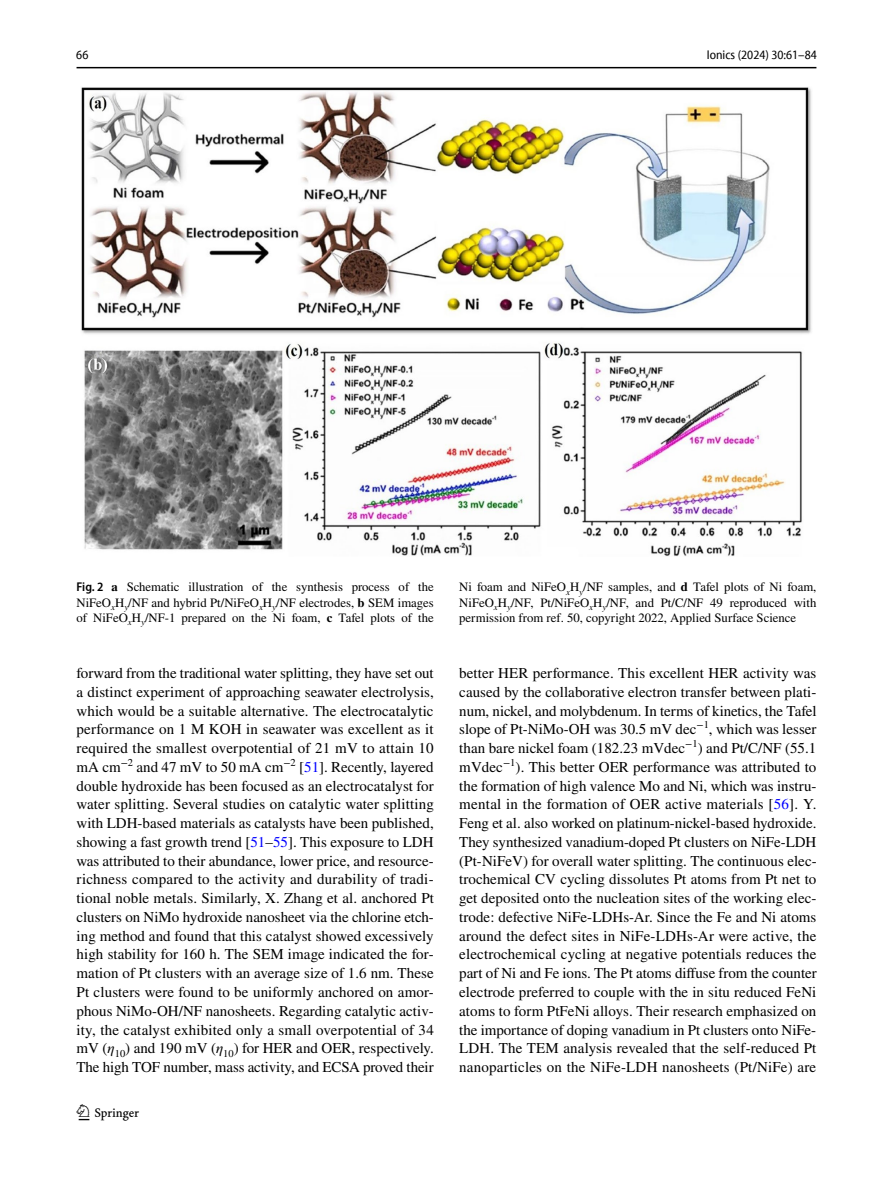
<style>
.page{position:relative;width:893px;height:1187px;background:#fff}
.page>*{position:absolute;margin:0;border:0;box-sizing:border-box;transform-origin:0 0}
.t1{font:22.5px "Springnew Regular 2";color:#000}
.t2{font:15px/18.8px "STIX";letter-spacing:.005em;color:#000;text-align:justify}
.t3{font:12.75px/15px "STIX";color:#000;text-align:justify}
.t4{font:semi-condensed 12.75px "Myriad Pro Unic";color:#000}
.s1{font-family:"Myriad Pro";font-weight:600;font-stretch:semi-condensed}
.s2{font-weight:700}
.s3{color:#00f}
.s4{font-style:italic}
</style>
<div class="page">
<hr style="left:77px;top:67px;width:739px;height:1px;background:#000">
<img style="left:81px;top:87px;width:731px;height:469px">
<p class="t4" style="left:76px;top:50px;width:14px">66</p>
<p class="t4" style="left:707px;top:50px;width:111px">Ionics (2024) 30:61–84</p>
<p class="t3" style="left:77px;top:580px;width:359px"><span class="s1">Fig. 2</span> <span class="s2">a</span> Schematic illustration of the synthesis process of the NiFeO<sub>x</sub>H<sub>y</sub>/NF and hybrid Pt/NiFeO<sub>x</sub>H<sub>y</sub>/NF electrodes, <span class="s2">b</span> SEM images of NiFeO<sub>x</sub>H<sub>y</sub>/NF-1 prepared on the Ni foam, <span class="s2">c</span> Tafel plots of the</p>
<p class="t3" style="left:459px;top:580px;width:359px">Ni foam and NiFeO<sub>x</sub>H<sub>y</sub>/NF samples, and <span class="s2">d</span> Tafel plots of Ni foam, NiFeO<sub>x</sub>H<sub>y</sub>/NF, Pt/NiFeO<sub>x</sub>H<sub>y</sub>/NF, and Pt/C/NF 49 reproduced with permission from ref. 50, copyright 2022, Applied Surface Science</p>
<p class="t2" style="left:77px;top:664px;width:359px">forward from the traditional water splitting, they have set out a distinct experiment of approaching seawater electrolysis, which would be a suitable alternative. The electrocatalytic performance on 1 M KOH in seawater was excellent as it required the smallest overpotential of 21 mV to attain 10 mA cm<sup>−2</sup> and 47 mV to 50 mA cm<sup>−2</sup> [<span class="s3">51</span>]. Recently, layered double hydroxide has been focused as an electrocatalyst for water splitting. Several studies on catalytic water splitting with LDH-based materials as catalysts have been published, showing a fast growth trend [<span class="s3">51</span>–<span class="s3">55</span>]. This exposure to LDH was attributed to their abundance, lower price, and resource&shy;richness compared to the activity and durability of tradi&shy;tional noble metals. Similarly, X. Zhang et al. anchored Pt clusters on NiMo hydroxide nanosheet via the chlorine etch&shy;ing method and found that this catalyst showed excessively high stability for 160 h. The SEM image indicated the for&shy;mation of Pt clusters with an average size of 1.6 nm. These Pt clusters were found to be uniformly anchored on amor&shy;phous NiMo-OH/NF nanosheets. Regarding catalytic activ&shy;ity, the catalyst exhibited only a small overpotential of 34 mV (<span class="s4">η</span><sub>10</sub>) and 190 mV (<span class="s4">η</span><sub>10</sub>) for HER and OER, respectively.<br>The high TOF number, mass activity, and ECSA proved their</p>
<p class="t2" style="left:459px;top:664px;width:359px">better HER performance. This excellent HER activity was caused by the collaborative electron transfer between plati&shy;num, nickel, and molybdenum. In terms of kinetics, the Tafel slope of Pt-NiMo-OH was 30.5 mV dec<sup>−1</sup>, which was lesser than bare nickel foam (182.23 mVdec<sup>−1</sup>) and Pt/C/NF (55.1 mVdec<sup>−1</sup>). This better OER performance was attributed to the formation of high valence Mo and Ni, which was instru&shy;mental in the formation of OER active materials [<span class="s3">56</span>]. Y.<br>Feng et al. also worked on platinum-nickel-based hydroxide.<br>They synthesized vanadium-doped Pt clusters on NiFe-LDH (Pt-NiFeV) for overall water splitting. The continuous elec&shy;trochemical CV cycling dissolutes Pt atoms from Pt net to get deposited onto the nucleation sites of the working elec&shy;trode: defective NiFe-LDHs-Ar. Since the Fe and Ni atoms around the defect sites in NiFe-LDHs-Ar were active, the electrochemical cycling at negative potentials reduces the part of Ni and Fe ions. The Pt atoms diffuse from the counter electrode preferred to couple with the in situ reduced FeNi atoms to form PtFeNi alloys. Their research emphasized on the importance of doping vanadium in Pt clusters onto NiFe-LDH. The TEM analysis revealed that the self-reduced Pt nanoparticles on the NiFe-LDH nanosheets (Pt/NiFe) are</p>
<h1 class="t1" style="left:79px;top:1104px;width:62px">1 3</h1>
</div>
